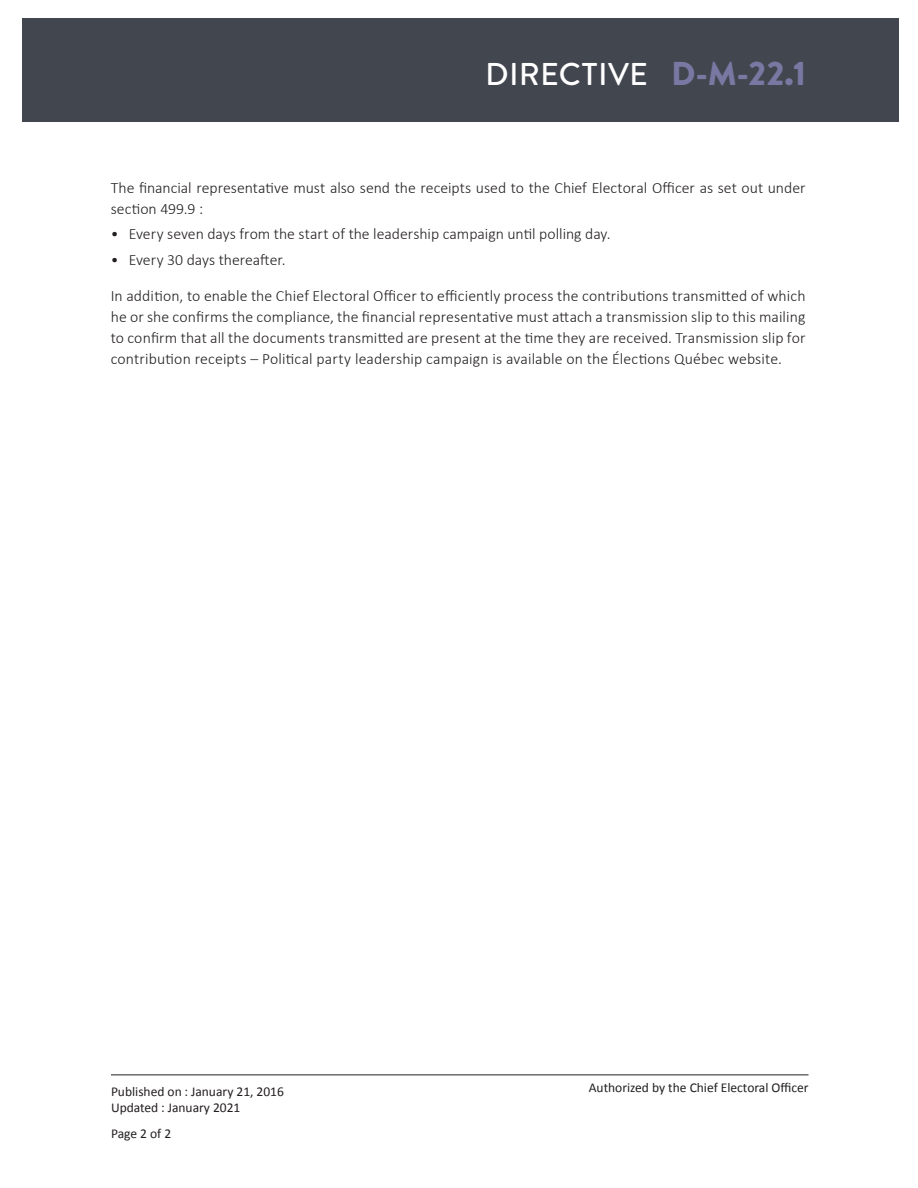
<style>
.page{position:relative;width:918px;height:1188px;background:#fff}
.page>*{position:absolute;margin:0;border:0;box-sizing:border-box;transform-origin:0 0}
.t1{font:500 31.5px "Brandon Text";letter-spacing:.02em;color:#fff}
.t2{font:300 15.75px/21px "Calibri";color:#231f20}
.t3{font:13.5px/16.5px "Calibri";color:#231f20}
.s1{font-weight:900;font-size:33px;color:#7978a2}
</style>
<div class="page">
<div style="left:22px;top:19px;width:877px;height:103px;background:#42464f"></div>
<hr style="left:111px;top:1074px;width:697px;height:1px;background:#231f20">
<h1 class="t1" style="left:486px;top:53px;width:322px">DIRECTIVE <span class="s1">D-M-22.1</span></h1>
<p class="t2" style="left:111px;top:176px;width:696px">The financial representative must also send the receipts used to the Chief Electoral Officer as set out under section 499.9 :</p>
<p class="t2" style="left:111px;top:223px;width:502px">• Every seven days from the start of the leadership campaign until polling day.</p>
<p class="t2" style="left:111px;top:248px;width:177px">• Every 30 days thereafter.</p>
<p class="t2" style="left:111px;top:284px;width:696px;text-align:justify">In addition, to enable the Chief Electoral Officer to efficiently process the contributions transmitted of which he or she confirms the compliance, the financial representative must attach a transmission slip to this mailing to confirm that all the documents transmitted are present at the time they are received. Transmission slip for contribution receipts – Political party leadership campaign is available on the Élections Québec website.</p>
<p class="t3" style="left:111px;top:1083px;width:175px">Published on : January 21, 2016<br>Updated : January 2021</p>
<p class="t3" style="left:111px;top:1125px;width:62px">Page 2 of 2</p>
<p class="t3" style="left:589px;top:1080px;width:221px">Authorized by the Chief Electoral Officer</p>
</div>
